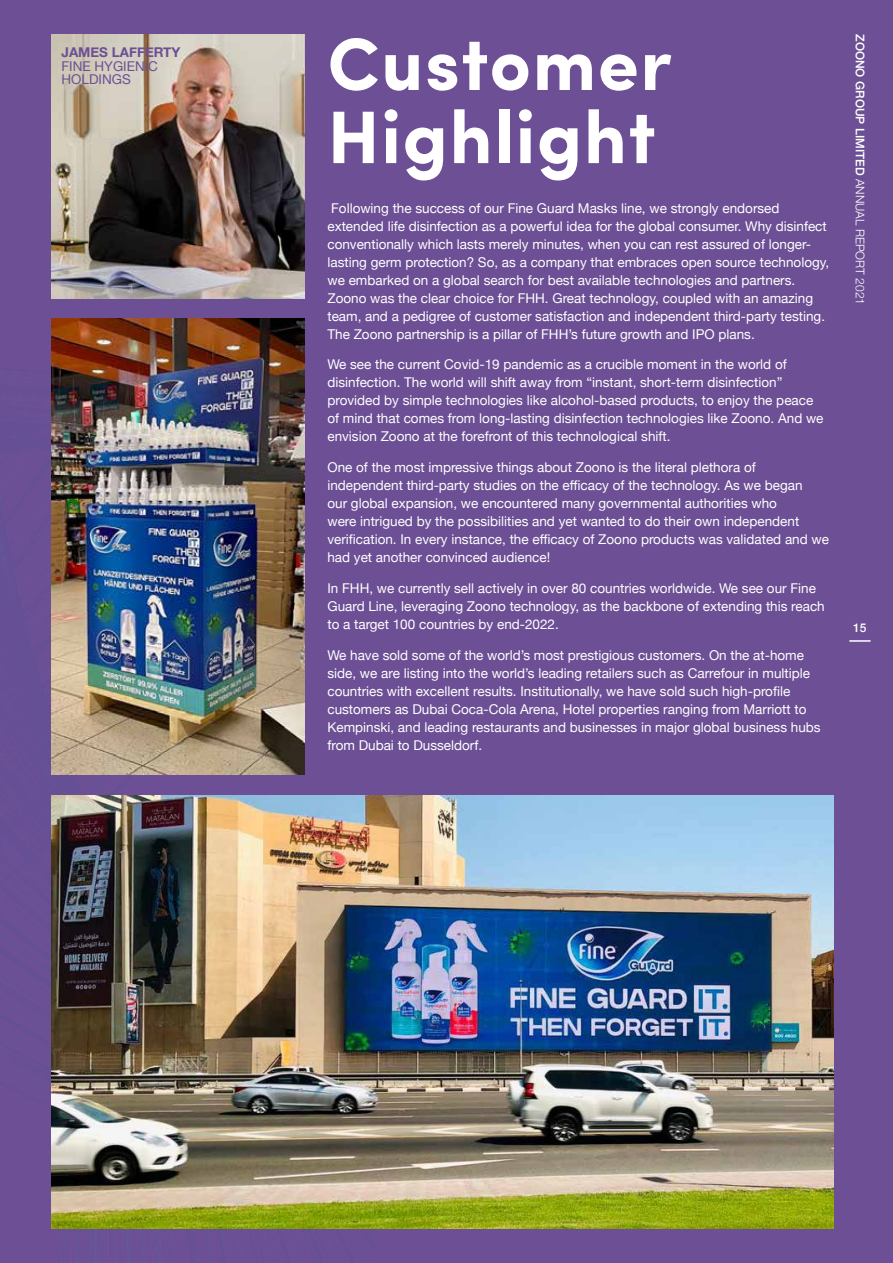
<style>
.page{position:relative;width:893px;height:1263px;background:#6c4f94}
.page>*{position:absolute;margin:0;border:0;box-sizing:border-box;transform-origin:0 0}
.t1{font:700 74.55px/73.1px "Sofia Pro";letter-spacing:.02em;color:#fff}
.t2{font:13.5px/18px "Helvetica Neue";color:#fff}
.t3{font:13.5px/13.5px "Helvetica Neue";color:#6c4f94}
.t4{font:700 13.5px "Helvetica Neue";color:#6c4f94}
.t5{font:500 12px "Helvetica Neue";color:#fff}
.s1{font-weight:300}
</style>
<div class="page">
<hr style="left:849px;top:640px;width:22px;height:2px;background:#fff">
<img style="left:51px;top:795px;width:782px;height:434px">
<img style="left:51px;top:319px;width:254px;height:455px">
<img style="left:51px;top:34px;width:253px;height:264px">
<p class="t4" style="left:62px;top:42px;width:121px">JAMES LAFFERTY</p>
<p class="t3" style="left:62px;top:60px;width:98px">FINE HYGIENIC<br>HOLDINGS</p>
<h1 class="t1" style="left:327px;top:23px;width:346px">Customer<br>Highlight</h1>
<p class="t2" style="left:327px;top:200px;width:503px">Following the success of our Fine Guard Masks line, we strongly endorsed extended life disinfection as a powerful idea for the global consumer. Why disinfect conventionally which lasts merely minutes, when you can rest assured of longer&shy;lasting germ protection? So, as a company that embraces open source technology, we embarked on a global search for best available technologies and partners.<br>Zoono was the clear choice for FHH. Great technology, coupled with an amazing team, and a pedigree of customer satisfaction and independent third-party testing.<br>The Zoono partnership is a pillar of FHH’s future growth and IPO plans.</p>
<p class="t2" style="left:327px;top:356px;width:498px">We see the current Covid-19 pandemic as a crucible moment in the world of disinfection. The world will shift away from “instant, short-term disinfection” provided by simple technologies like alcohol-based products, to enjoy the peace of mind that comes from long-lasting disinfection technologies like Zoono. And we envision Zoono at the forefront of this technological shift.</p>
<p class="t2" style="left:327px;top:459px;width:503px">One of the most impressive things about Zoono is the literal plethora of independent third-party studies on the efficacy of the technology. As we began<br>our global expansion, we encountered many governmental authorities who<br>were intrigued by the possibilities and yet wanted to do their own independent verification. In every instance, the efficacy of Zoono products was validated and we had yet another convinced audience!</p>
<p class="t2" style="left:327px;top:580px;width:499px">In FHH, we currently sell actively in over 80 countries worldwide. We see our Fine<br>Guard Line, leveraging Zoono technology, as the backbone of extending this reach to a target 100 countries by end-2022.</p>
<p class="t2" style="left:327px;top:647px;width:495px">We have sold some of the world’s most prestigious customers. On the at-home side, we are listing into the world’s leading retailers such as Carrefour in multiple countries with excellent results. Institutionally, we have sold such high-profile customers as Dubai Coca-Cola Arena, Hotel properties ranging from Marriott to Kempinski, and leading restaurants and businesses in major global business hubs from Dubai to Dusseldorf.</p>
<p class="t5" style="left:870px;top:34px;width:272px;rotate:90deg">ZOONO GROUP LIMITED <span class="s1">ANNUAL REPORT 2021</span></p>
<p class="t5" style="left:853px;top:618px;width:15px">15</p>
</div>
